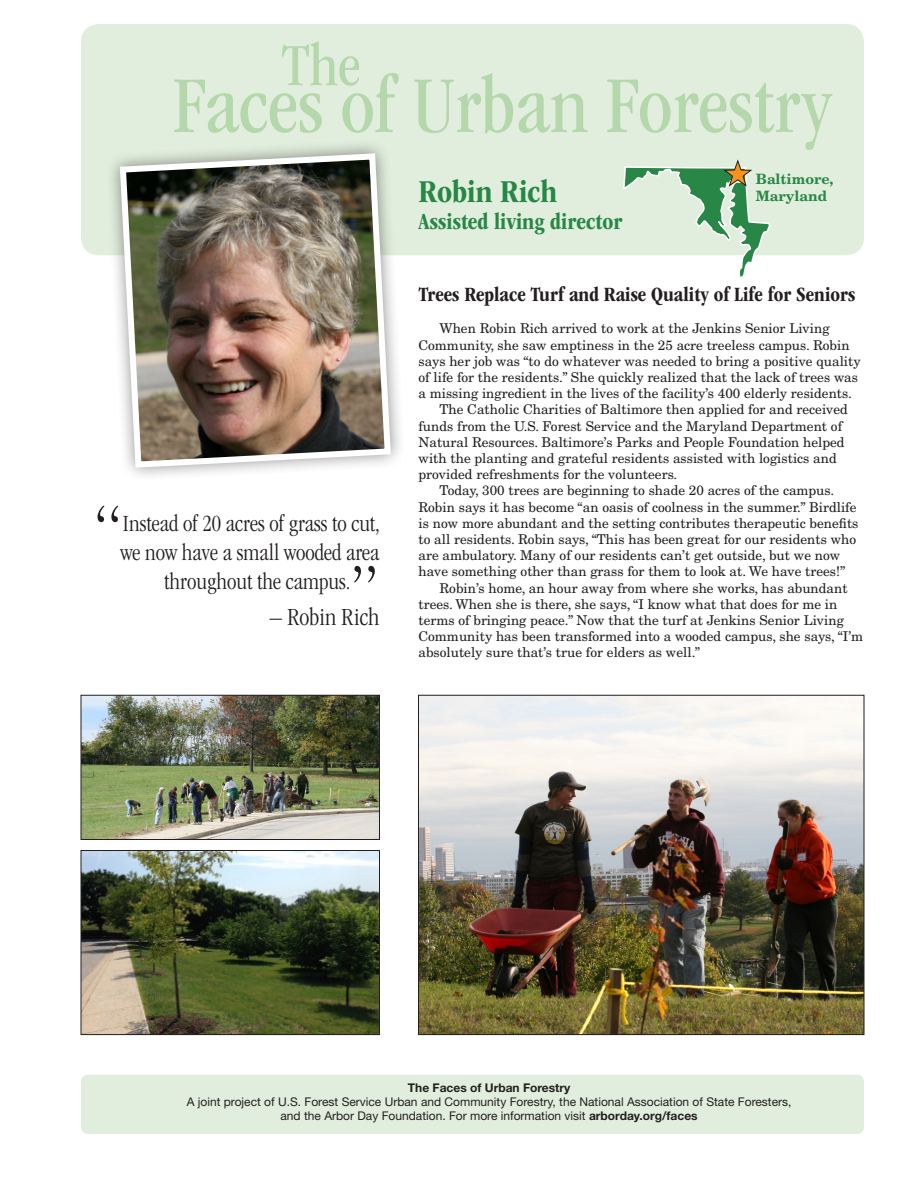
<style>
.page{position:relative;width:918px;height:1188px;background:#fff}
.page>*{position:absolute;margin:0;border:0;box-sizing:border-box;transform-origin:0 0}
.t1{font:300 condensed 75px "ITC Garamond Std";color:#231f20}
.t2{font:700 condensed 33px "ITC Garamond Std";color:#288746}
.t3{font:300 condensed 25.5px "ITC Garamond Std";color:#231f20}
.t4{font:300 condensed 24px/28.8px "ITC Garamond Std";color:#231f20;text-align:center}
.t5{font:700 condensed 24px "ITC Garamond Std";color:#288746}
.t6{font:700 condensed 21px "ITC Garamond Std";color:#231f20}
.t7{font:700 14.25px "New Century Schlbk LT Std";letter-spacing:-.005em;color:#288746}
.t8{font:13.5px/16.2px "New Century Schlbk LT Std";color:#231f20}
.t9{font:12px "Helvetica Neue LT Std";color:#231f20}
.t10{font:700 12px "Helvetica Neue LT Std";color:#231f20}
.s1{font-weight:700}
</style>
<div class="page">
<div style="left:81px;top:24px;width:783px;height:231px;background:#e1eedd;border-radius:18px"></div>
<div style="left:81px;top:1075px;width:783px;height:59px;background:#e1eedd;border-radius:7px"></div>
<svg style="left:174px;top:73px;width:658px;height:77px"></svg>
<svg style="left:282px;top:41px;width:77px;height:45px"></svg>
<div style="left:105px;top:139px;width:300px;height:343px;background:#231f20;opacity:.5"></div>
<img style="left:117px;top:150px;width:277px;height:321px">
<img style="left:83px;top:852px;width:295px;height:181px">
<div style="left:81px;top:850px;width:299px;height:185px;border:1px solid #231f20"></div>
<img style="left:83px;top:697px;width:295px;height:141px">
<div style="left:81px;top:695px;width:299px;height:145px;border:1px solid #231f20"></div>
<img style="left:420px;top:697px;width:442px;height:336px">
<div style="left:418px;top:695px;width:446px;height:340px;border:1px solid #231f20"></div>
<svg style="left:623px;top:160px;width:148px;height:117px"></svg>
<p class="t1" style="left:93px;top:493px;width:31px">“</p>
<p class="t4" style="left:121px;top:509px;width:261px">Instead of 20 acres of grass to cut, we now have a small wooded area throughout the campus.</p>
<p class="t3" style="left:269px;top:602px;width:112px">– Robin Rich</p>
<p class="t1" style="left:350px;top:549px;width:31px">”</p>
<p class="t2" style="left:418px;top:173px;width:140px">Robin Rich</p>
<p class="t5" style="left:418px;top:208px;width:206px">Assisted living director</p>
<p class="t7" style="left:756px;top:170px;width:79px">Baltimore,</p>
<p class="t7" style="left:756px;top:187px;width:73px">Maryland</p>
<p class="t6" style="left:418px;top:283px;width:438px">Trees Replace Turf and Raise Quality of Life for Seniors</p>
<p class="t8" style="left:418px;top:320px;width:444px;text-indent:21px">When Robin Rich arrived to work at the Jenkins Senior Living Community, she saw emptiness in the 25 acre treeless campus. Robin says her job was “to do whatever was needed to bring a positive quality of life for the residents.” She quickly realized that the lack of trees was a missing ingredient in the lives of the facility’s 400 elderly residents.</p>
<p class="t8" style="left:418px;top:401px;width:431px;text-indent:21px">The Catholic Charities of Baltimore then applied for and received funds from the U.S. Forest Service and the Maryland Department of Natural Resources. Baltimore’s Parks and People Foundation helped with the planting and grateful residents assisted with logistics and provided refreshments for the volunteers.</p>
<p class="t8" style="left:418px;top:482px;width:442px;text-indent:21px">Today, 300 trees are beginning to shade 20 acres of the campus.<br>Robin says it has become “an oasis of coolness in the summer.” Birdlife is now more abundant and the setting contributes therapeutic benefits to all residents. Robin says, “This has been great for our residents who are ambulatory. Many of our residents can’t get outside, but we now have something other than grass for them to look at. We have trees!”</p>
<p class="t8" style="left:418px;top:580px;width:446px;text-indent:21px">Robin’s home, an hour away from where she works, has abundant trees. When she is there, she says, “I know what that does for me in terms of bringing peace.” Now that the turf at Jenkins Senior Living Community has been transformed into a wooded campus, she says, “I’m absolutely sure that’s true for elders as well.”</p>
<p class="t10" style="left:408px;top:1080px;width:164px">The Faces of Urban Forestry</p>
<p class="t9" style="left:187px;top:1095px;width:606px">A joint project of U.S. Forest Service Urban and Community Forestry, the National Association of State Foresters,</p>
<p class="t9" style="left:281px;top:1109px;width:419px">and the Arbor Day Foundation. For more information visit <span class="s1">arborday.org/faces</span></p>
</div>
